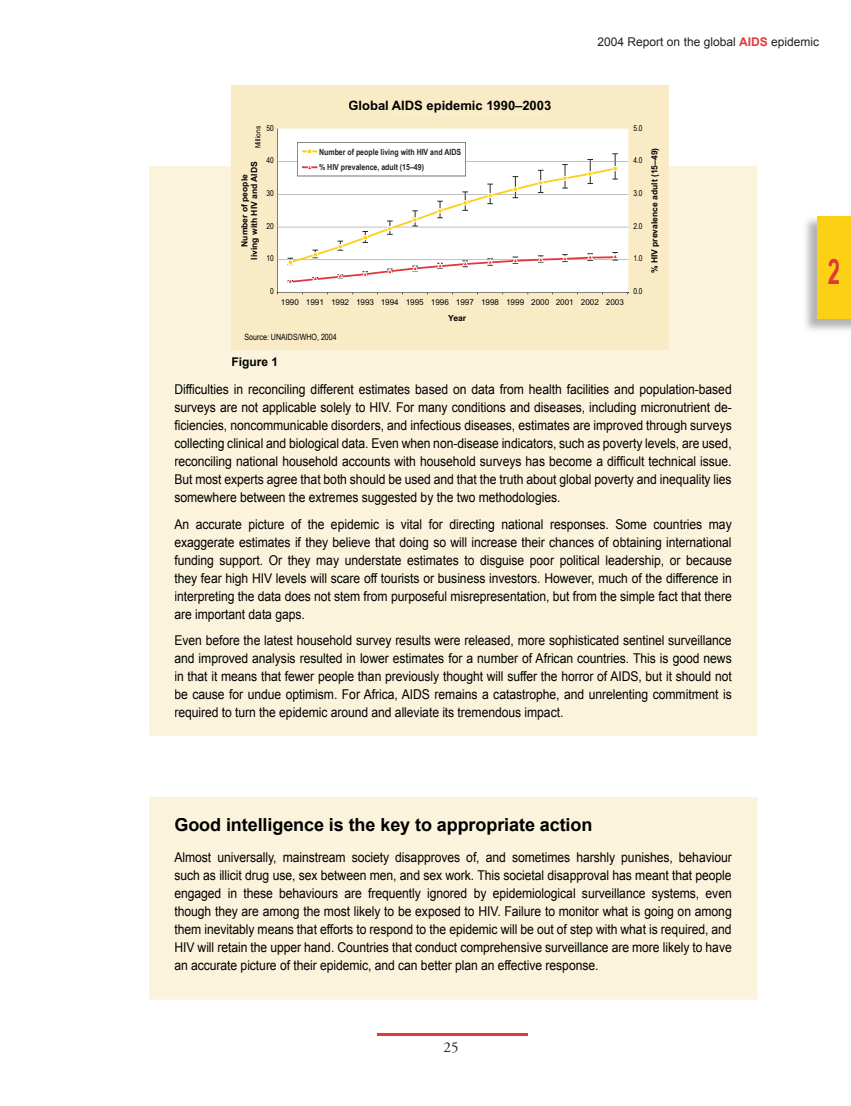
<style>
.page{position:relative;width:851px;height:1106px;background:#fff}
.page>*{position:absolute;margin:0;border:0;box-sizing:border-box;transform-origin:0 0}
.t1{font:700 35.1px "Arial Narrow";color:#e2383c;scale:.77 1}
.t2{font:700 18px "Arial";letter-spacing:-.005em;color:#000}
.t3{font:15px "Adobe Garamond";color:#231f20}
.t4{font:13.5px/18px "Arial";letter-spacing:-.005em;color:#000;text-align:justify;scale:.9 1}
.t5{font:700 12.9px "Arial";color:#000}
.t6{font:12px "Arial";color:#231f20}
.t7{font:700 12px "Arial";color:#000}
.t8{font:8.7px "Arial Narrow";color:#000}
.t9{font:700 8.55px/9.4px "Arial";color:#000;text-align:center}
.t10{font:700 8.55px/15.6px "Arial Narrow";color:#231f20}
.t11{font:8.1px "Arial";color:#000}
.t12{font:8.1px "Arial Narrow";color:#000}
.t13{font:7.35px "Arial Narrow";color:#000;scale:1.11 1}
.s1{font-weight:700;color:#e2383c}
</style>
<div class="page">
<hr style="left:377px;top:1033px;width:150px;height:2px;background:#e2383c">
<img style="left:805px;top:216px;width:45px;height:114px">
<div style="left:816px;top:217px;width:34px;height:102px;background:#fcd014"></div>
<div style="left:149px;top:166px;width:608px;height:570px;background:#fbf3dc"></div>
<div style="left:175px;top:384px;width:556px;height:13px;background:#fbf3dc"></div>
<div style="left:175px;top:402px;width:556px;height:13px;background:#fbf3dc"></div>
<div style="left:174px;top:420px;width:557px;height:13px;background:#fbf3dc"></div>
<div style="left:175px;top:438px;width:556px;height:13px;background:#fbf3dc"></div>
<div style="left:175px;top:456px;width:556px;height:13px;background:#fbf3dc"></div>
<div style="left:175px;top:474px;width:556px;height:13px;background:#fbf3dc"></div>
<div style="left:175px;top:492px;width:384px;height:13px;background:#fbf3dc"></div>
<div style="left:174px;top:519px;width:557px;height:12px;background:#fbf3dc"></div>
<div style="left:175px;top:537px;width:556px;height:12px;background:#fbf3dc"></div>
<div style="left:174px;top:555px;width:557px;height:12px;background:#fbf3dc"></div>
<div style="left:175px;top:573px;width:556px;height:12px;background:#fbf3dc"></div>
<div style="left:175px;top:591px;width:556px;height:12px;background:#fbf3dc"></div>
<div style="left:175px;top:609px;width:130px;height:12px;background:#fbf3dc"></div>
<div style="left:175px;top:635px;width:556px;height:13px;background:#fbf3dc"></div>
<div style="left:175px;top:653px;width:556px;height:13px;background:#fbf3dc"></div>
<div style="left:175px;top:671px;width:556px;height:13px;background:#fbf3dc"></div>
<div style="left:175px;top:689px;width:556px;height:13px;background:#fbf3dc"></div>
<div style="left:175px;top:707px;width:387px;height:13px;background:#fbf3dc"></div>
<div style="left:149px;top:797px;width:608px;height:202px;background:#fbf3dc"></div>
<div style="left:175px;top:818px;width:416px;height:17px;background:#fbf3dc"></div>
<div style="left:174px;top:852px;width:558px;height:12px;background:#fbf3dc"></div>
<div style="left:175px;top:870px;width:556px;height:12px;background:#fbf3dc"></div>
<div style="left:175px;top:888px;width:556px;height:12px;background:#fbf3dc"></div>
<div style="left:175px;top:906px;width:556px;height:12px;background:#fbf3dc"></div>
<div style="left:175px;top:924px;width:556px;height:12px;background:#fbf3dc"></div>
<div style="left:175px;top:942px;width:556px;height:12px;background:#fbf3dc"></div>
<div style="left:175px;top:960px;width:423px;height:12px;background:#fbf3dc"></div>
<div style="left:231px;top:85px;width:437px;height:265px;background:#f9ebc6"></div>
<div style="left:349px;top:100px;width:40px;height:10px;background:#f9ebc6"></div>
<div style="left:392px;top:100px;width:158px;height:12px;background:#f9ebc6"></div>
<div style="left:245px;top:334px;width:91px;height:7px;background:#f9ebc6"></div>
<div style="left:633px;top:125px;width:9px;height:6px;background:#f9ebc6"></div>
<div style="left:633px;top:157px;width:9px;height:6px;background:#f9ebc6"></div>
<div style="left:633px;top:190px;width:9px;height:6px;background:#f9ebc6"></div>
<div style="left:633px;top:223px;width:9px;height:6px;background:#f9ebc6"></div>
<div style="left:634px;top:255px;width:8px;height:6px;background:#f9ebc6"></div>
<div style="left:633px;top:288px;width:9px;height:6px;background:#f9ebc6"></div>
<div style="left:255px;top:126px;width:5px;height:21px;background:#f9ebc6"></div>
<div style="left:241px;top:175px;width:8px;height:71px;background:#f9ebc6"></div>
<div style="left:251px;top:184px;width:8px;height:75px;background:#f9ebc6"></div>
<div style="left:251px;top:162px;width:6px;height:20px;background:#f9ebc6"></div>
<div style="left:651px;top:148px;width:8px;height:125px;background:#f9ebc6"></div>
<div style="left:448px;top:315px;width:9px;height:6px;background:#f9ebc6"></div>
<svg style="left:458px;top:317px;width:8px;height:4px"></svg>
<div style="left:282px;top:299px;width:16px;height:6px;background:#f9ebc6"></div>
<div style="left:307px;top:299px;width:15px;height:6px;background:#f9ebc6"></div>
<div style="left:332px;top:299px;width:16px;height:6px;background:#f9ebc6"></div>
<div style="left:357px;top:299px;width:17px;height:6px;background:#f9ebc6"></div>
<div style="left:381px;top:299px;width:17px;height:6px;background:#f9ebc6"></div>
<div style="left:406px;top:299px;width:17px;height:6px;background:#f9ebc6"></div>
<div style="left:431px;top:299px;width:17px;height:6px;background:#f9ebc6"></div>
<div style="left:457px;top:299px;width:16px;height:6px;background:#f9ebc6"></div>
<div style="left:482px;top:299px;width:16px;height:6px;background:#f9ebc6"></div>
<div style="left:507px;top:299px;width:16px;height:6px;background:#f9ebc6"></div>
<div style="left:531px;top:299px;width:18px;height:6px;background:#f9ebc6"></div>
<div style="left:556px;top:299px;width:16px;height:6px;background:#f9ebc6"></div>
<div style="left:581px;top:299px;width:17px;height:6px;background:#f9ebc6"></div>
<div style="left:606px;top:299px;width:17px;height:6px;background:#f9ebc6"></div>
<svg style="left:267px;top:125px;width:362px;height:169px"></svg>
<div style="left:232px;top:357px;width:44px;height:11px;background:#fbf3dc"></div>
<p class="t6" style="left:597px;top:34px;width:223px">2004 Report on the global <span class="s1">AIDS</span> epidemic</p>
<p class="t12" style="left:266px;top:122px;width:9px">50</p>
<p class="t12" style="left:266px;top:155px;width:9px">40</p>
<p class="t12" style="left:266px;top:187px;width:9px">30</p>
<p class="t12" style="left:266px;top:220px;width:9px">20</p>
<p class="t12" style="left:266px;top:252px;width:9px">10</p>
<p class="t12" style="left:270px;top:285px;width:5px">0</p>
<p class="t13" style="left:252px;top:148px;width:21px;rotate:-90deg">Millions</p>
<p class="t9" style="left:240px;top:260px;width:100px;rotate:-90deg">Number of people<br>living with HIV and AIDS</p>
<p class="t5" style="left:348px;top:98px;width:204px">Global AIDS epidemic 1990–2003</p>
<p class="t10" style="left:319px;top:143px;width:143px">Number of people living with HIV and AIDS % HIV prevalence, adult (15–49)</p>
<p class="t11" style="left:281px;top:298px;width:344px">1990 1991 1992 1993 1994 1995 1996 1997 1998 1999 2000 2001 2002 2003</p>
<p class="t9" style="left:448px;top:313px;width:20px">Year</p>
<p class="t8" style="left:244px;top:331px;width:94px">Source: UNAIDS/WHO, 2004</p>
<p class="t7" style="left:231px;top:353px;width:48px">Figure 1</p>
<p class="t12" style="left:633px;top:122px;width:11px">5.0</p>
<p class="t12" style="left:633px;top:155px;width:11px">4.0</p>
<p class="t12" style="left:633px;top:187px;width:11px">3.0</p>
<p class="t12" style="left:633px;top:220px;width:11px">2.0</p>
<p class="t12" style="left:633px;top:252px;width:11px">1.0</p>
<p class="t12" style="left:633px;top:285px;width:11px">0.0</p>
<p class="t9" style="left:649px;top:273px;width:127px;rotate:-90deg">% HIV prevalence adult (15–49)</p>
<p class="t4" style="left:174px;top:380px;width:620px">Difficulties in reconciling different estimates based on data from health facilities and population-based surveys are not applicable solely to HIV. For many conditions and diseases, including micronutrient de&shy;ficiencies, noncommunicable disorders, and infectious diseases, estimates are improved through surveys collecting clinical and biological data. Even when non-disease indicators, such as poverty levels, are used, reconciling national household accounts with household surveys has become a difficult technical issue.<br>But most experts agree that both should be used and that the truth about global poverty and inequality lies somewhere between the extremes suggested by the two methodologies.</p>
<p class="t4" style="left:174px;top:515px;width:620px">An accurate picture of the epidemic is vital for directing national responses. Some countries may exaggerate estimates if they believe that doing so will increase their chances of obtaining international funding support. Or they may understate estimates to disguise poor political leadership, or because they fear high HIV levels will scare off tourists or business investors. However, much of the difference in interpreting the data does not stem from purposeful misrepresentation, but from the simple fact that there are important data gaps.</p>
<p class="t4" style="left:174px;top:631px;width:620px">Even before the latest household survey results were released, more sophisticated sentinel surveillance and improved analysis resulted in lower estimates for a number of African countries. This is good news in that it means that fewer people than previously thought will suffer the horror of AIDS, but it should not be cause for undue optimism. For Africa, AIDS remains a catastrophe, and unrelenting commitment is required to turn the epidemic around and alleviate its tremendous impact.</p>
<h1 class="t1" style="left:827px;top:245px;width:17px">2</h1>
<h2 class="t2" style="left:174px;top:812px;width:419px">Good intelligence is the key to appropriate action</h2>
<p class="t4" style="left:174px;top:848px;width:620px">Almost universally, mainstream society disapproves of, and sometimes harshly punishes, behaviour such as illicit drug use, sex between men, and sex work. This societal disapproval has meant that people engaged in these behaviours are frequently ignored by epidemiological surveillance systems, even though they are among the most likely to be exposed to HIV. Failure to monitor what is going on among them inevitably means that efforts to respond to the epidemic will be out of step with what is required, and HIV will retain the upper hand. Countries that conduct comprehensive surveillance are more likely to have an accurate picture of their epidemic, and can better plan an effective response.</p>
<p class="t3" style="left:443px;top:1039px;width:16px">25</p>
</div>
